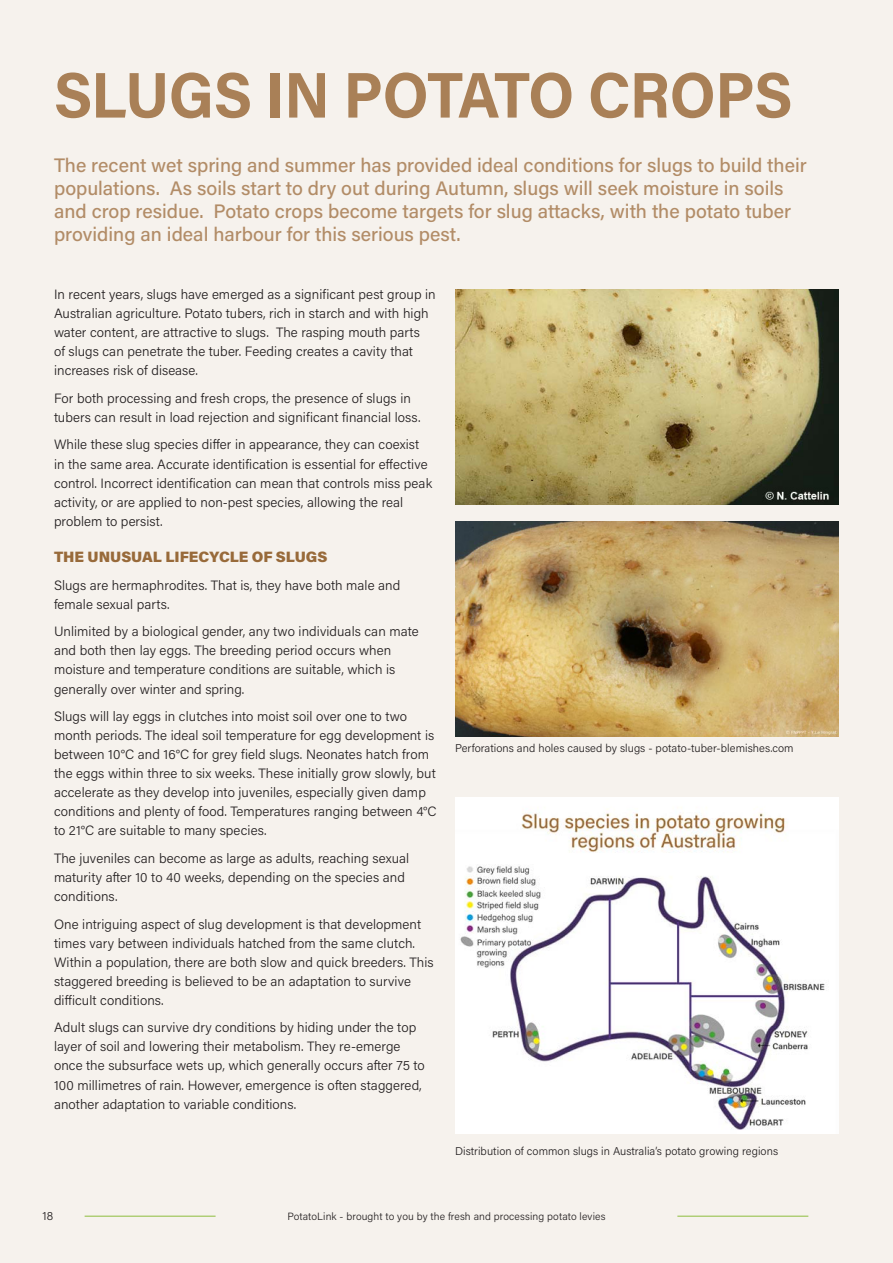
<style>
.page{position:relative;width:893px;height:1263px;background:#f6f2ed}
.page>*{position:absolute;margin:0;border:0;box-sizing:border-box;transform-origin:0 0}
.Head_0{font:700 64.5px "Acumin Pro";letter-spacing:-.015em;color:#a98057;scale:.94 1}
.Preamble_brown{font:500 19.5px/23.2px "Acumin Pro";color:#b28c67}
.Head5{font:900 15px "Acumin Pro";color:#986a3a}
.Body_copy{font:300 13.5px/19px "Acumin Pro";letter-spacing:.005em;color:#231f20}
.t1{font:300 12px "Acumin Pro";color:#231f20}
.t2{font:300 11.25px "Acumin Pro";letter-spacing:.005em;color:#231f20}
.t3{font:300 10.5px "Acumin Pro";letter-spacing:.01em;color:#231f20}
</style>
<div class="page">
<img style="left:455px;top:289px;width:384px;height:215px">
<img style="left:455px;top:522px;width:384px;height:215px">
<img style="left:455px;top:797px;width:383px;height:336px">
<hr style="left:677px;top:1216px;width:131px;height:1px;background:#8dbe3e">
<hr style="left:85px;top:1216px;width:131px;height:1px;background:#8dbe3e">
<p class="Head_0" style="left:54px;top:50px;width:787px">SLUGS IN POTATO CROPS</p>
<p class="Preamble_brown" style="left:54px;top:152px;width:754px">The recent wet spring and summer has provided ideal conditions for slugs to build their populations. As soils start to dry out during Autumn, slugs will seek moisture in soils and crop residue. Potato crops become targets for slug attacks, with the potato tuber providing an ideal harbour for this serious pest.</p>
<p class="Body_copy" style="left:54px;top:284px;width:383px">In recent years, slugs have emerged as a significant pest group in Australian agriculture. Potato tubers, rich in starch and with high water content, are attractive to slugs. The rasping mouth parts<br>of slugs can penetrate the tuber. Feeding creates a cavity that increases risk of disease.</p>
<p class="Body_copy" style="left:54px;top:388px;width:368px">For both processing and fresh crops, the presence of slugs in tubers can result in load rejection and significant financial loss.</p>
<p class="Body_copy" style="left:54px;top:435px;width:380px">While these slug species differ in appearance, they can coexist in the same area. Accurate identification is essential for effective control. Incorrect identification can mean that controls miss peak activity, or are applied to non-pest species, allowing the real problem to persist.</p>
<p class="Head5" style="left:54px;top:546px;width:275px">THE UNUSUAL LIFECYCLE OF SLUGS</p>
<p class="Body_copy" style="left:54px;top:575px;width:348px">Slugs are hermaphrodites. That is, they have both male and female sexual parts.</p>
<p class="Body_copy" style="left:54px;top:622px;width:366px">Unlimited by a biological gender, any two individuals can mate and both then lay eggs. The breeding period occurs when moisture and temperature conditions are suitable, which is generally over winter and spring.</p>
<p class="Body_copy" style="left:54px;top:706px;width:384px">Slugs will lay eggs in clutches into moist soil over one to two month periods. The ideal soil temperature for egg development is between 10°C and 16°C for grey field slugs. Neonates hatch from the eggs within three to six weeks. These initially grow slowly, but accelerate as they develop into juveniles, especially given damp conditions and plenty of food. Temperatures ranging between 4°C to 21°C are suitable to many species.</p>
<p class="Body_copy" style="left:54px;top:848px;width:357px">The juveniles can become as large as adults, reaching sexual maturity after 10 to 40 weeks, depending on the species and conditions.</p>
<p class="Body_copy" style="left:54px;top:914px;width:381px">One intriguing aspect of slug development is that development times vary between individuals hatched from the same clutch.<br>Within a population, there are both slow and quick breeders. This staggered breeding is believed to be an adaptation to survive difficult conditions.</p>
<p class="Body_copy" style="left:54px;top:1017px;width:372px">Adult slugs can survive dry conditions by hiding under the top layer of soil and lowering their metabolism. They re-emerge once the subsurface wets up, which generally occurs after 75 to 100 millimetres of rain. However, emergence is often staggered, another adaptation to variable conditions.</p>
<p class="t2" style="left:455px;top:741px;width:340px">Perforations and holes caused by slugs - potato-tuber-blemishes.com</p>
<p class="t2" style="left:455px;top:1143px;width:325px">Distribution of common slugs in Australia’s potato growing regions</p>
<p class="t1" style="left:43px;top:1208px;width:12px">18</p>
<p class="t3" style="left:287px;top:1209px;width:320px">PotatoLink - brought to you by the fresh and processing potato levies</p>
</div>
